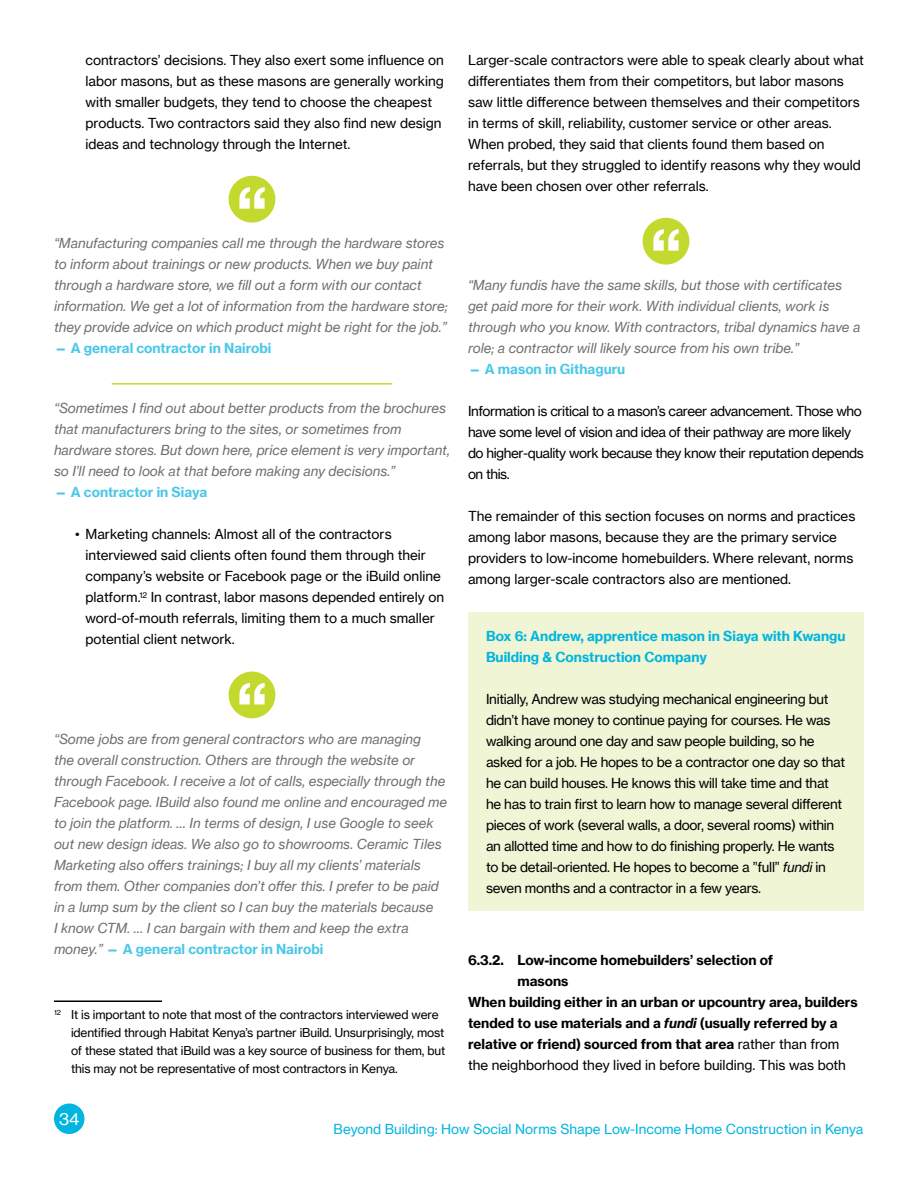
<style>
.page{position:relative;width:918px;height:1188px;background:#fff}
.page>*{position:absolute;margin:0;border:0;box-sizing:border-box;transform-origin:0 0}
.t1{font:16.5px "Neue Haas Grotesk Text";color:#fff}
.t2{font:italic 13.5px/21px "Neue Haas Grotesk Text";color:#6d6e71}
.t3{font:13.5px/21px "Neue Haas Grotesk Text";color:#000}
.t4{font:13.5px/21px "Neue Haas Grotesk Text";letter-spacing:-.02em;color:#000}
.t5{font:700 13.5px "Neue Haas Grotesk Text";color:#000}
.t6{font:13.5px/21px "Neue Haas Grotesk Text";letter-spacing:-.03em;color:#000}
.t7{font:700 13.5px/21px "Neue Haas Grotesk Text";color:#00b5df}
.t8{font:13.5px "Neue Haas Grotesk Text";color:#02b5df}
.t9{font:700 13.5px "Neue Haas Grotesk Text";color:#4bc7e7}
.t10{font:12px/18px "Neue Haas Grotesk Text";letter-spacing:-.01em;color:#000}
.s1{font-weight:700;font-style:normal;color:#4bc7e7}
.s2{font-style:italic}
.s3{font-family:"N Haas Grotesk TX Pro";font-style:italic}
.s4{font-weight:400}
</style>
<div class="page">
<div style="left:54px;top:1104px;width:30px;height:30px;background:#00b5df;border-radius:50%"></div>
<div style="left:229px;top:176px;width:46px;height:47px;background:#c4d92e;border-radius:50%"></div>
<svg style="left:239px;top:187px;width:26px;height:22px"></svg>
<hr style="left:112px;top:383px;width:280px;height:2px;background:#c4d92e">
<div style="left:229px;top:672px;width:46px;height:46px;background:#c4d92e;border-radius:50%"></div>
<svg style="left:239px;top:683px;width:26px;height:21px"></svg>
<hr style="left:54px;top:1001px;width:108px;height:1px;background:#000">
<div style="left:643px;top:218px;width:46px;height:47px;background:#c4d92e;border-radius:50%"></div>
<svg style="left:653px;top:229px;width:26px;height:22px"></svg>
<div style="left:468px;top:612px;width:396px;height:299px;background:#f0f5d5"></div>
<p class="t3" style="left:86px;top:49px;width:360px">contractors’ decisions. They also exert some influence on labor masons, but as these masons are generally working with smaller budgets, they tend to choose the cheapest products. Two contractors said they also find new design ideas and technology through the Internet.</p>
<p class="t2" style="left:54px;top:232px;width:395px">“Manufacturing companies call me through the hardware stores to inform about trainings or new products. When we buy paint through a hardware store, we fill out a form with our contact information. We get a lot of information from the hardware store; they provide advice on which product might be right for the job.”</p>
<p class="t9" style="left:54px;top:339px;width:219px">— A general contractor in Nairobi</p>
<p class="t2" style="left:54px;top:398px;width:397px">“Sometimes I find out about better products from the brochures that manufacturers bring to the sites, or sometimes from hardware stores. But down here, price element is very important, so I’ll need to look at that before making any decisions.”</p>
<p class="t9" style="left:54px;top:484px;width:155px">— A contractor in Siaya</p>
<p class="t3" style="left:86px;top:524px;width:360px;text-indent:-10px">• Marketing channels: Almost all of the contractors interviewed said clients often found them through their company’s website or Facebook page or the iBuild online platform.<sup>12</sup> In contrast, labor masons depended entirely on word-of-mouth referrals, limiting them to a much smaller potential client network.</p>
<p class="t2" style="left:54px;top:728px;width:395px">“Some jobs are from general contractors who are managing<br>the overall construction. Others are through the website or through Facebook. I receive a lot of calls, especially through the Facebook page. IBuild also found me online and encouraged me to join the platform. … In terms of design, I use Google to seek out new design ideas. We also go to showrooms. Ceramic Tiles Marketing also offers trainings; I buy all my clients’ materials from them. Other companies don’t offer this. I prefer to be paid in a lump sum by the client so I can buy the materials because<br>I know CTM. … I can bargain with them and keep the extra money.” <span class="s1">— A general contractor in Nairobi</span></p>
<p class="t10" style="left:71px;top:1006px;width:376px;text-indent:-17px"><sup>12</sup> It is important to note that most of the contractors interviewed were identified through Habitat Kenya’s partner iBuild. Unsurprisingly, most of these stated that iBuild was a key source of business for them, but this may not be representative of most contractors in Kenya.</p>
<p class="t3" style="left:468px;top:49px;width:398px">Larger-scale contractors were able to speak clearly about what differentiates them from their competitors, but labor masons saw little difference between themselves and their competitors in terms of skill, reliability, customer service or other areas.<br>When probed, they said that clients found them based on referrals, but they struggled to identify reasons why they would have been chosen over other referrals.</p>
<p class="t2" style="left:468px;top:274px;width:394px">“Many fundis have the same skills, but those with certificates get paid more for their work. With individual clients, work is through who you know. With contractors, tribal dynamics have a role; a contractor will likely source from his own tribe.”</p>
<p class="t9" style="left:468px;top:360px;width:159px">— A mason in Githaguru</p>
<p class="t6" style="left:468px;top:400px;width:397px">Information is critical to a mason’s career advancement. Those who have some level of vision and idea of their pathway are more likely do higher-quality work because they know their reputation depends on this.</p>
<p class="t3" style="left:468px;top:505px;width:389px">The remainder of this section focuses on norms and practices among labor masons, because they are the primary service providers to low-income homebuilders. Where relevant, norms among larger-scale contractors also are mentioned.</p>
<p class="t7" style="left:486px;top:625px;width:361px">Box 6: Andrew, apprentice mason in Siaya with Kwangu<br>Building &amp; Construction Company</p>
<p class="t4" style="left:486px;top:688px;width:361px">Initially, Andrew was studying mechanical engineering but didn’t have money to continue paying for courses. He was walking around one day and saw people building, so he asked for a job. He hopes to be a contractor one day so that he can build houses. He knows this will take time and that he has to train first to learn how to manage several different pieces of work (several walls, a door, several rooms) within an allotted time and how to do finishing properly. He wants to be detail-oriented. He hopes to become a ”full” <span class="s2">fundi</span> in seven months and a contractor in a few years.</p>
<p class="t5" style="left:468px;top:951px;width:307px">6.3.2. Low-income homebuilders’ selection of</p>
<p class="t5" style="left:517px;top:972px;width:53px">masons</p>
<p class="t5" style="left:468px;top:993px;width:391px">When building either in an urban or upcountry area, builders</p>
<p class="t5" style="left:468px;top:1014px;width:371px">tended to use materials and a <span class="s3">fundi</span> (usually referred by a</p>
<p class="t5" style="left:468px;top:1035px;width:373px">relative or friend) sourced from that area <span class="s4">rather than from</span></p>
<p class="t3" style="left:468px;top:1054px;width:380px">the neighborhood they lived in before building. This was both</p>
<p class="t1" style="left:59px;top:1109px;width:22px">34</p>
<p class="t8" style="left:334px;top:1121px;width:531px">Beyond Building: How Social Norms Shape Low-Income Home Construction in Kenya</p>
</div>
